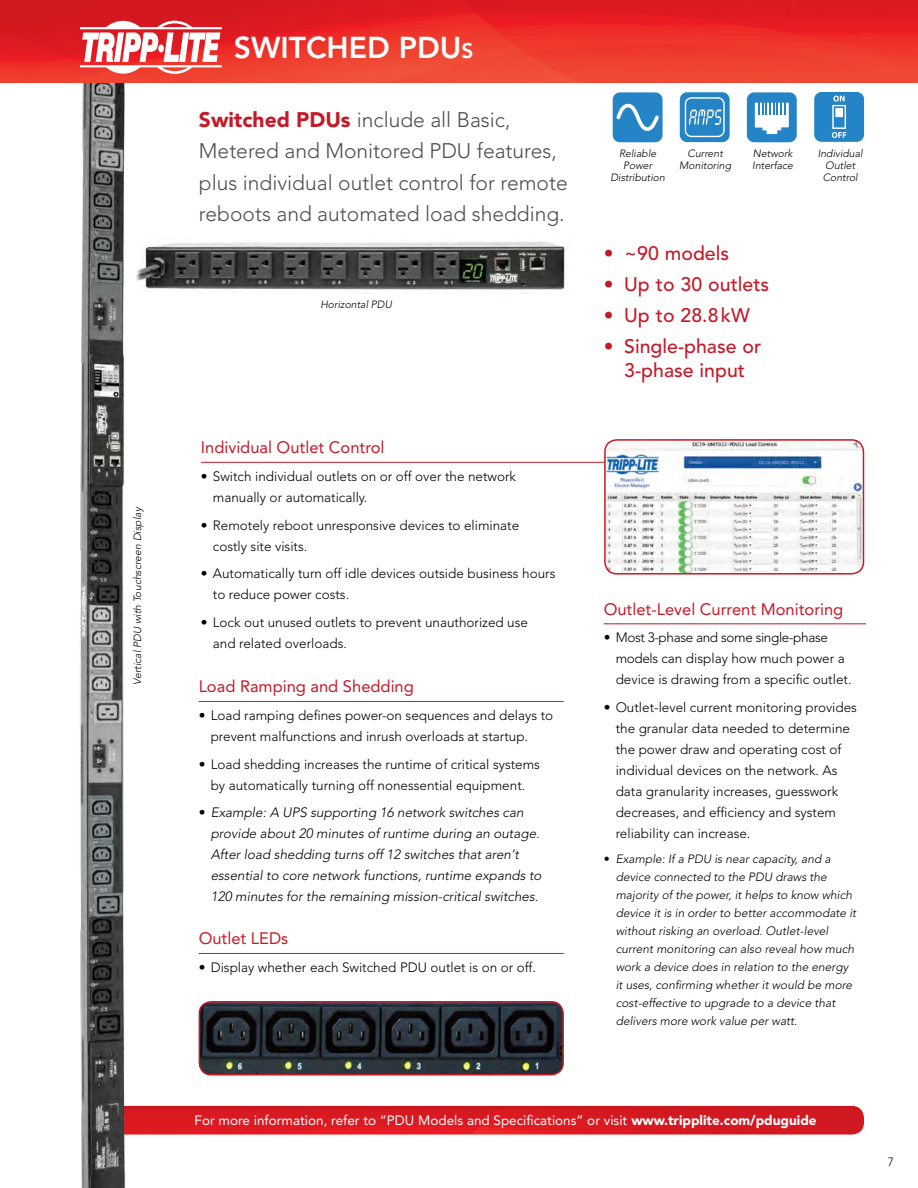
<style>
.page{position:relative;width:918px;height:1188px;background:#fff}
.page>*{position:absolute;margin:0;border:0;box-sizing:border-box;transform-origin:0 0}
.t1{font:800 30px "Avenir";color:#fff}
.t2{font:300 21px/31.5px "Avenir";color:#4d4d4f}
.t3{font:500 19.5px/24px "Avenir";color:#c51928;text-align:center}
.t4{font:16.5px "Avenir";color:#c51928}
.t5{font:300 13.5px/21px "Avenir";color:#000}
.t6{font:italic 300 13.5px/21px "Avenir";color:#000}
.t7{font:13.5px "Avenir";color:#fff}
.t8{font:italic 300 12px/18px "Avenir";color:#000}
.t9{font:300 12px "Avenir";color:#000}
.t10{font:italic 300 10.5px/12px "Avenir";color:#000;text-align:center}
.s1{font-size:21px}
.s2{font-weight:900;color:#c51928}
.s3{font-style:normal}
.s4{font-weight:900}
</style>
<div class="page">
<img style="left:140px;top:1106px;width:724px;height:29px">
<hr style="left:201px;top:462px;width:405px;height:1px;background:#c51928">
<img style="left:62px;top:82px;width:78px;height:1106px">
<img style="left:0;top:0;width:918px;height:82px">
<img style="left:136px;top:239px;width:429px;height:54px">
<img style="left:199px;top:1002px;width:363px;height:72px">
<div style="left:199px;top:1001px;width:365px;height:75px;border:2px solid #c51928;border-radius:12px"></div>
<svg style="left:80px;top:21px;width:142px;height:53px"></svg>
<hr style="left:199px;top:701px;width:365px;height:1px;background:#c51928">
<hr style="left:199px;top:953px;width:365px;height:1px;background:#c51928">
<hr style="left:604px;top:623px;width:262px;height:1px;background:#c51928">
<img style="left:606px;top:440px;width:257px;height:133px">
<div style="left:604px;top:439px;width:260px;height:136px;border:2px solid #c51928;border-radius:12px"></div>
<div style="left:612px;top:92px;width:51px;height:51px;background:#2484c6;border-radius:8px"></div>
<div style="left:611px;top:91px;width:53px;height:53px;border:1px solid #fff;border-radius:8px"></div>
<svg style="left:616px;top:103px;width:43px;height:28px"></svg>
<div style="left:679px;top:92px;width:51px;height:51px;background:#2484c6;border-radius:8px"></div>
<div style="left:678px;top:91px;width:53px;height:53px;border:1px solid #fff;border-radius:8px"></div>
<svg style="left:689px;top:110px;width:33px;height:15px"></svg>
<div style="left:685px;top:97px;width:40px;height:40px;border:1px solid #fff;border-radius:6px"></div>
<div style="left:746px;top:92px;width:51px;height:51px;background:#2484c6;border-radius:8px"></div>
<div style="left:745px;top:91px;width:53px;height:53px;border:1px solid #fff;border-radius:8px"></div>
<svg style="left:754px;top:102px;width:35px;height:33px"></svg>
<div style="left:814px;top:91px;width:51px;height:52px;background:#2484c6;border-radius:8px"></div>
<div style="left:813px;top:91px;width:53px;height:52px;border:1px solid #fff;border-radius:8px"></div>
<svg style="left:833px;top:96px;width:12px;height:6px"></svg>
<svg style="left:832px;top:132px;width:14px;height:6px"></svg>
<div style="left:832px;top:105px;width:14px;height:24px;border:1px solid #fff"></div>
<div style="left:836px;top:109px;width:6px;height:7px;background:#fff"></div>
<div style="left:835px;top:108px;width:8px;height:9px;border:1px solid #fff"></div>
<p class="t10" style="left:132px;top:685px;width:179px;rotate:-90deg">Vertical PDU with Touchscreen Display</p>
<p class="t1" style="left:234px;top:30px;width:241px">SWITCHED PDU<span class="s1">s</span></p>
<p class="t2" style="left:199px;top:104px;width:370px"><span class="s2">Switched PDUs</span> include all Basic, Metered and Monitored PDU features, plus individual outlet control for remote reboots and automated load shedding.</p>
<p class="t10" style="left:320px;top:298px;width:73px">Horizontal PDU</p>
<p class="t4" style="left:201px;top:438px;width:185px">Individual Outlet Control</p>
<p class="t5" style="left:213px;top:466px;width:305px;text-indent:-12px">• Switch individual outlets on or off over the network manually or automatically.</p>
<p class="t5" style="left:213px;top:514px;width:308px;text-indent:-12px">• Remotely reboot unresponsive devices to eliminate costly site visits.</p>
<p class="t5" style="left:213px;top:563px;width:344px;text-indent:-12px">• Automatically turn off idle devices outside business hours to reduce power costs.</p>
<p class="t5" style="left:213px;top:612px;width:317px;text-indent:-12px">• Lock out unused outlets to prevent unauthorized use and related overloads.</p>
<p class="t4" style="left:199px;top:677px;width:217px">Load Ramping and Shedding</p>
<p class="t5" style="left:211px;top:705px;width:344px;text-indent:-12px">• Load ramping defines power-on sequences and delays to prevent malfunctions and inrush overloads at startup.</p>
<p class="t5" style="left:199px;top:754px;width:343px;text-align:center">• Load shedding increases the runtime of critical systems by automatically turning off nonessential equipment.</p>
<p class="t6" style="left:211px;top:802px;width:332px;text-indent:-12px"><span class="s3">•</span> Example: A UPS supporting 16 network switches can provide about 20 minutes of runtime during an outage.<br>After load shedding turns off 12 switches that aren’t essential to core network functions, runtime expands to 120 minutes for the remaining mission-critical switches.</p>
<p class="t4" style="left:199px;top:929px;width:91px">Outlet LEDs</p>
<p class="t5" style="left:199px;top:957px;width:339px">• Display whether each Switched PDU outlet is on or off.</p>
<p class="t10" style="left:610px;top:147px;width:56px">Reliable<br>Power<br>Distribution</p>
<p class="t10" style="left:679px;top:147px;width:53px">Current<br>Monitoring</p>
<p class="t10" style="left:752px;top:147px;width:42px;text-align:left">Network<br>Interface</p>
<p class="t10" style="left:818px;top:147px;width:47px">Individual<br>Outlet<br>Control</p>
<p class="t3" style="left:604px;top:242px;width:127px">• ~90 models</p>
<p class="t3" style="left:604px;top:273px;width:167px">• Up to 30 outlets</p>
<p class="t3" style="left:604px;top:303px;width:147px">• Up to 28.8kW</p>
<p class="t3" style="left:604px;top:334px;width:159px">• Single-phase or<br>3-phase input</p>
<p class="t4" style="left:604px;top:599px;width:241px">Outlet-Level Current Monitoring</p>
<p class="t5" style="left:616px;top:627px;width:237px;text-indent:-12px">• Most 3-phase and some single-phase models can display how much power a device is drawing from a specific outlet.</p>
<p class="t5" style="left:616px;top:697px;width:243px;text-indent:-12px">• Outlet-level current monitoring provides the granular data needed to determine the power draw and operating cost of individual devices on the network. As data granularity increases, guesswork decreases, and efficiency and system reliability can increase.</p>
<p class="t8" style="left:616px;top:850px;width:242px;text-indent:-12px"><span class="s3">•</span> Example: If a PDU is near capacity, and a device connected to the PDU draws the majority of the power, it helps to know which device it is in order to better accommodate it without risking an overload. Outlet-level current monitoring can also reveal how much work a device does in relation to the energy it uses, confirming whether it would be more cost-effective to upgrade to a device that delivers more work value per watt.</p>
<p class="t7" style="left:195px;top:1113px;width:624px">For more information, refer to “PDU Models and Specifications” or visit <span class="s4">www.tripplite.com/pduguide</span></p>
<p class="t9" style="left:888px;top:1154px;width:8px">7</p>
</div>
